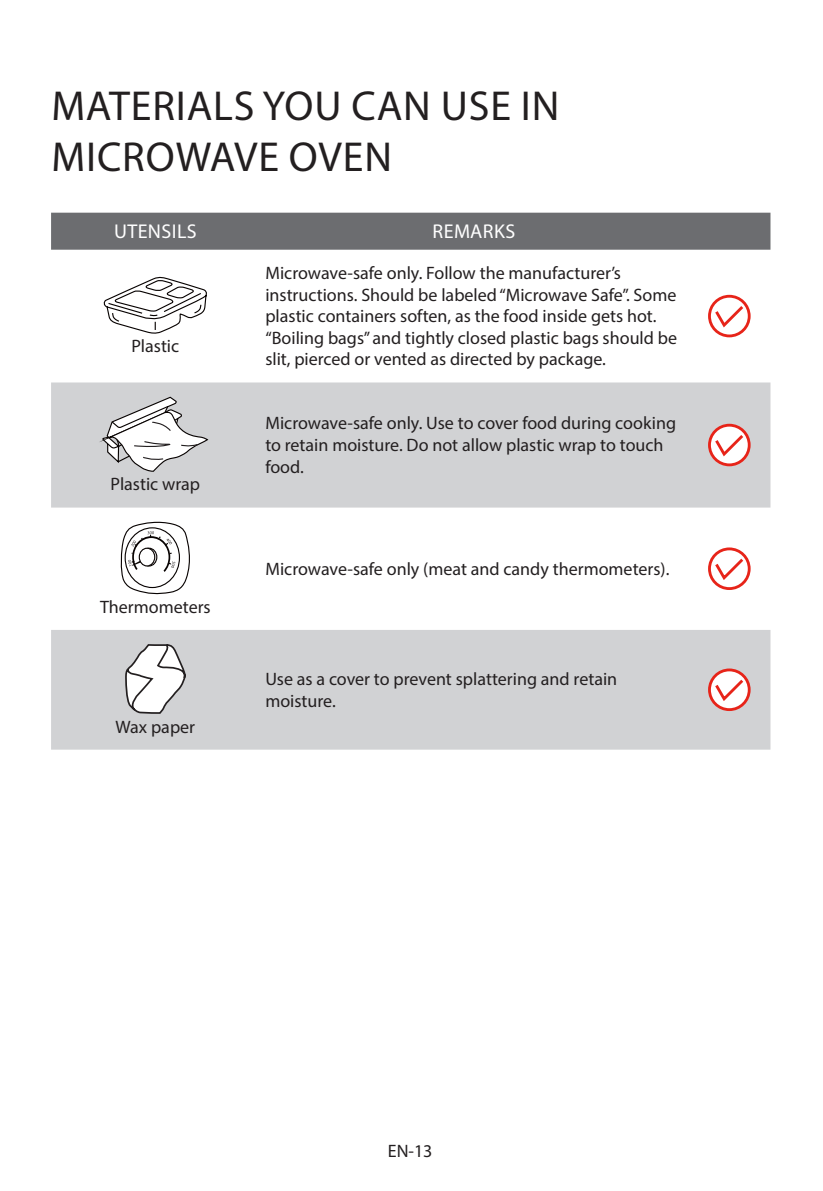
<style>
.page{position:relative;width:823px;height:1191px;background:#fff}
.page>*{position:absolute;margin:0;border:0;box-sizing:border-box;transform-origin:0 0}
.t1{font:42px/50.4px "Myriad Pro";letter-spacing:.02em;color:#231f20}
.t2{font:20px "Myriad Pro";letter-spacing:.02em;color:#fff}
.t3{font:18px/21.6px "Myriad Pro";color:#231f20}
</style>
<div class="page">
<div style="left:51px;top:213px;width:719px;height:37px;background:#6c6d70"></div>
<svg style="left:51px;top:382px;width:719px;height:367px;fill:#d1d2d4"></svg>
<svg style="left:103px;top:276px;width:104px;height:58px"></svg>
<svg style="left:708px;top:294px;width:43px;height:44px"></svg>
<svg style="left:101px;top:396px;width:107px;height:76px"></svg>
<svg style="left:706px;top:422px;width:45px;height:46px"></svg>
<svg style="left:118px;top:520px;width:74px;height:75px"></svg>
<svg style="left:706px;top:546px;width:45px;height:45px"></svg>
<svg style="left:124px;top:643px;width:63px;height:72px"></svg>
<svg style="left:706px;top:667px;width:45px;height:45px"></svg>
<h1 class="t1" style="left:51px;top:80px;width:509px">MATERIALS YOU CAN USE IN<br>MICROWAVE OVEN</h1>
<p class="t2" style="left:114px;top:219px;width:84px">UTENSILS</p>
<p class="t2" style="left:432px;top:219px;width:84px">REMARKS</p>
<p class="t3" style="left:131px;top:335px;width:49px">Plastic</p>
<p class="t3" style="left:110px;top:473px;width:91px">Plastic wrap</p>
<p class="t3" style="left:100px;top:595px;width:112px">Thermometers</p>
<p class="t3" style="left:115px;top:715px;width:81px">Wax paper</p>
<p class="t3" style="left:265px;top:262px;width:413px">Microwave-safe only. Follow the manufacturer’s instructions. Should be labeled “Microwave Safe”. Some plastic containers soften, as the food inside gets hot. “Boiling bags” and tightly closed plastic bags should be slit, pierced or vented as directed by package.</p>
<p class="t3" style="left:265px;top:412px;width:412px">Microwave-safe only. Use to cover food during cooking to retain moisture. Do not allow plastic wrap to touch food.</p>
<p class="t3" style="left:265px;top:557px;width:405px">Microwave-safe only (meat and candy thermometers).</p>
<p class="t3" style="left:265px;top:668px;width:353px">Use as a cover to prevent splattering and retain moisture.</p>
<p class="t3" style="left:387px;top:1139px;width:46px">EN-13</p>
</div>
